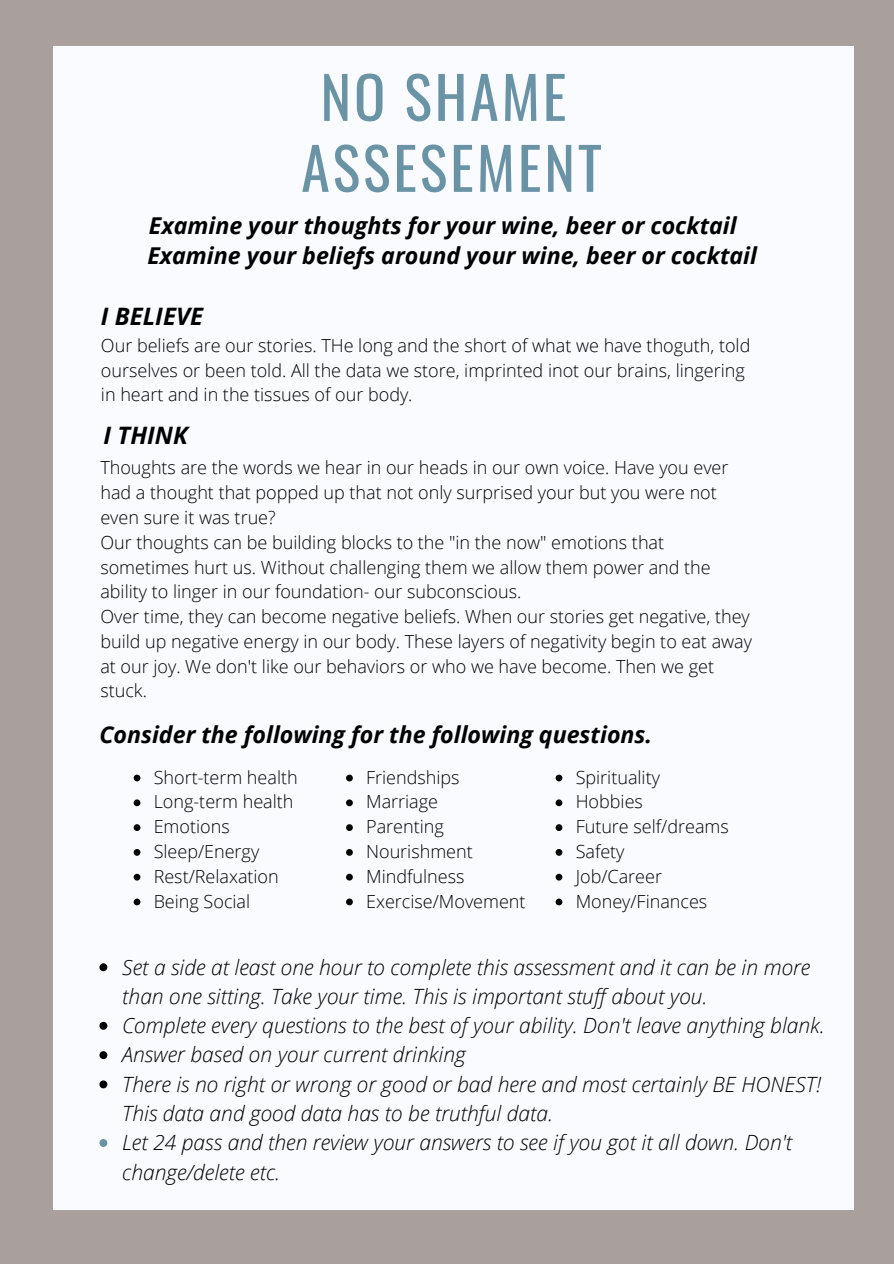
<style>
.page{position:relative;width:894px;height:1264px;background:#fff}
.page>*{position:absolute;margin:0;border:0;box-sizing:border-box;transform-origin:0 0}
.t1{font:57.9px "Oswald";letter-spacing:.05em;color:#6a93a6}
.t2{font:italic 700 24px "Open Sans";color:#000}
.t3{font:italic 700 23.25px "Open Sans";color:#000}
.t4{font:italic 300 21px/29.2px "Open Sans";color:#000}
.t5{font:300 18px/24.8px "Open Sans";color:#000}
</style>
<div class="page">
<div style="left:0;top:0;width:893px;height:1263px;background:#a99f9d"></div>
<div style="left:53px;top:46px;width:800px;height:1163px;background:#f9fbff"></div>
<svg style="left:99px;top:963px;width:8px;height:8px"></svg>
<svg style="left:99px;top:1021px;width:8px;height:8px"></svg>
<svg style="left:99px;top:1051px;width:8px;height:8px"></svg>
<svg style="left:99px;top:1080px;width:8px;height:8px"></svg>
<svg style="left:99px;top:1139px;width:8px;height:7px"></svg>
<svg style="left:134px;top:774px;width:6px;height:7px"></svg>
<svg style="left:134px;top:799px;width:6px;height:7px"></svg>
<svg style="left:134px;top:824px;width:6px;height:7px"></svg>
<svg style="left:134px;top:849px;width:6px;height:6px"></svg>
<svg style="left:134px;top:873px;width:6px;height:7px"></svg>
<svg style="left:134px;top:898px;width:6px;height:7px"></svg>
<svg style="left:346px;top:774px;width:7px;height:7px"></svg>
<svg style="left:346px;top:799px;width:7px;height:7px"></svg>
<svg style="left:346px;top:824px;width:7px;height:7px"></svg>
<svg style="left:346px;top:849px;width:7px;height:6px"></svg>
<svg style="left:346px;top:873px;width:7px;height:7px"></svg>
<svg style="left:346px;top:898px;width:7px;height:7px"></svg>
<svg style="left:555px;top:774px;width:7px;height:7px"></svg>
<svg style="left:555px;top:799px;width:7px;height:7px"></svg>
<svg style="left:555px;top:824px;width:7px;height:7px"></svg>
<svg style="left:555px;top:849px;width:7px;height:6px"></svg>
<svg style="left:555px;top:873px;width:7px;height:7px"></svg>
<svg style="left:555px;top:898px;width:7px;height:7px"></svg>
<p class="t1" style="left:320px;top:52px;width:247px">NO SHAME</p>
<p class="t1" style="left:301px;top:123px;width:302px">ASSESEMENT</p>
<p class="t3" style="left:149px;top:210px;width:589px">Examine your thoughts for your wine, beer or cocktail</p>
<p class="t3" style="left:147px;top:239px;width:611px">Examine your beliefs around your wine, beer or cocktail</p>
<p class="t2" style="left:101px;top:300px;width:104px">I BELIEVE</p>
<p class="t5" style="left:101px;top:332px;width:650px">Our beliefs are our stories. THe long and the short of what we have thoguth, told ourselves or been told. All the data we store, imprinted inot our brains, lingering in heart and in the tissues of our body.</p>
<p class="t2" style="left:104px;top:418px;width:86px">I THINK</p>
<p class="t5" style="left:100px;top:455px;width:629px">Thoughts are the words we hear in our heads in our own voice. Have you ever had a thought that popped up that not only surprised your but you were not even sure it was true?</p>
<p class="t5" style="left:100px;top:529px;width:611px">Our thoughts can be building blocks to the "in the now" emotions that sometimes hurt us. Without challenging them we allow them power and the ability to linger in our foundation- our subconscious.</p>
<p class="t5" style="left:100px;top:603px;width:653px">Over time, they can become negative beliefs. When our stories get negative, they build up negative energy in our body. These layers of negativity begin to eat away at our joy. We don't like our behaviors or who we have become. Then we get stuck.</p>
<p class="t3" style="left:99px;top:718px;width:554px">Consider the following for the following questions.</p>
<p class="t5" style="left:154px;top:764px;width:145px">Short-term health</p>
<p class="t5" style="left:154px;top:789px;width:141px">Long-term health</p>
<p class="t5" style="left:154px;top:813px;width:77px">Emotions</p>
<p class="t5" style="left:154px;top:838px;width:107px">Sleep/Energy</p>
<p class="t5" style="left:154px;top:863px;width:127px">Rest/Relaxation</p>
<p class="t5" style="left:154px;top:888px;width:98px">Being Social</p>
<p class="t5" style="left:366px;top:764px;width:95px">Friendships</p>
<p class="t5" style="left:366px;top:789px;width:73px">Marriage</p>
<p class="t5" style="left:366px;top:813px;width:79px">Parenting</p>
<p class="t5" style="left:366px;top:838px;width:108px">Nourishment</p>
<p class="t5" style="left:366px;top:863px;width:100px">Mindfulness</p>
<p class="t5" style="left:366px;top:888px;width:161px">Exercise/Movement</p>
<p class="t5" style="left:575px;top:764px;width:86px">Spirituality</p>
<p class="t5" style="left:575px;top:789px;width:69px">Hobbies</p>
<p class="t5" style="left:575px;top:813px;width:155px">Future self/dreams</p>
<p class="t5" style="left:575px;top:838px;width:50px">Safety</p>
<p class="t5" style="left:575px;top:863px;width:88px">Job/Career</p>
<p class="t5" style="left:575px;top:888px;width:133px">Money/Finances</p>
<p class="t4" style="left:122px;top:951px;width:689px">Set a side at least one hour to complete this assessment and it can be in more than one sitting. Take your time. This is important stuff about you.</p>
<p class="t4" style="left:122px;top:1010px;width:704px">Complete every questions to the best of your ability. Don't leave anything blank.</p>
<p class="t4" style="left:122px;top:1039px;width:345px">Answer based on your current drinking</p>
<p class="t4" style="left:122px;top:1068px;width:700px">There is no right or wrong or good or bad here and most certainly BE HONEST!<br>This data and good data has to be truthful data.</p>
<p class="t4" style="left:122px;top:1127px;width:671px">Let 24 pass and then review your answers to see if you got it all down. Don't change/delete etc.</p>
</div>
